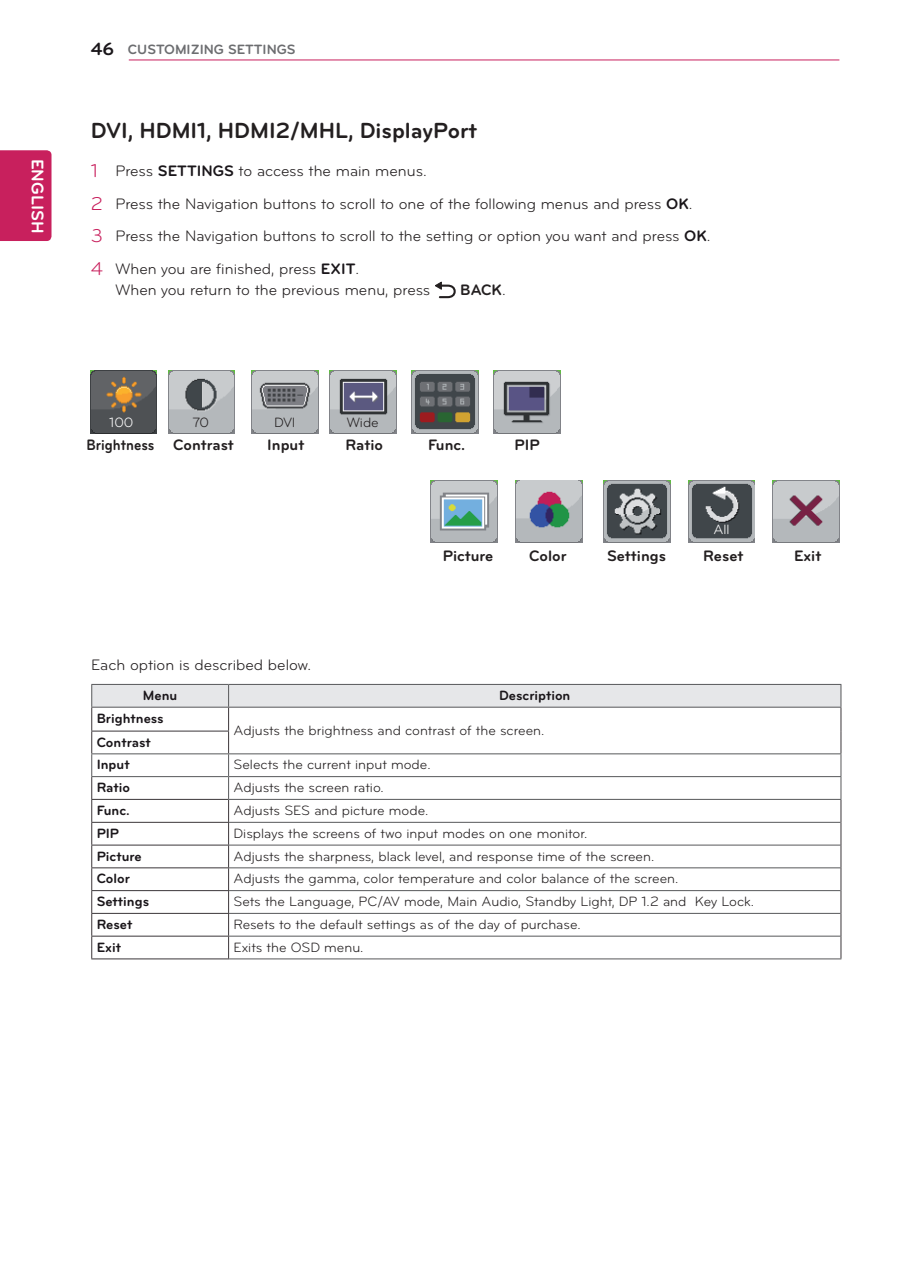
<style>
.page{position:relative;width:906px;height:1278px;background:#fff}
.page>*{position:absolute;margin:0;border:0;box-sizing:border-box;transform-origin:0 0}
.Title-2{font:700 22.75px "Bryant LG";color:#231f20}
.t1{font:700 17.5px "Bryant LG";color:#fff}
._1-Body{font:15.75px/21.3px "Bryant LG";color:#231f20}
.Body{font:700 15.75px "Bryant LG";color:#231f20}
.Body-2{font:15.75px "Bryant LG";color:#231f20}
.Body-3{font:700 15.75px "Bryant LG";color:#231f20;scale:.9 1}
._1-Body-2{font:700 15.75px "Bryant LG";color:#231f20}
.Body-4{font:14px "Bryant LG";color:#231f20}
.Body-5{font:700 14px "Bryant LG";color:#1a161a}
.t2{font:700 14px "Bryant LG";color:#6c6d70}
.Body-Bold-Center{font:700 14px "Bryant LG";color:#1a161a}
.Body-6{font:14px "Bryant LG";color:#fff}
.s1{font-size:18.38px;color:#1a161a}
.s2{font-size:19.25px;color:#c8205d}
.s3{font-weight:700;color:#1a161a}
.s4{font-weight:400}
</style>
<div class="page">
<div style="left:0;top:150px;width:51px;height:91px;background:#c8205d"></div>
<hr style="left:129px;top:60px;width:710px;height:1px;background:#c8205d">
<svg style="left:435px;top:282px;width:21px;height:16px"></svg>
<img style="left:168px;top:371px;width:67px;height:62px">
<img style="left:90px;top:371px;width:67px;height:62px">
<img style="left:494px;top:371px;width:66px;height:62px">
<img style="left:329px;top:371px;width:67px;height:62px">
<img style="left:412px;top:371px;width:66px;height:62px">
<img style="left:252px;top:371px;width:66px;height:62px">
<img style="left:688px;top:480px;width:67px;height:63px">
<img style="left:773px;top:480px;width:66px;height:63px">
<img style="left:430px;top:480px;width:67px;height:63px">
<img style="left:603px;top:480px;width:67px;height:63px">
<img style="left:516px;top:480px;width:66px;height:63px">
<svg style="left:91px;top:684px;width:750px;height:274px"></svg>
<hr style="left:229px;top:776px;width:612px;height:1px;background:#57585a">
<hr style="left:228px;top:799px;width:613px;height:1px;background:#57585a">
<hr style="left:229px;top:822px;width:611px;height:1px;background:#57585a">
<hr style="left:229px;top:845px;width:611px;height:1px;background:#57585a">
<hr style="left:229px;top:867px;width:611px;height:1px;background:#57585a">
<hr style="left:229px;top:890px;width:611px;height:1px;background:#57585a">
<hr style="left:229px;top:913px;width:611px;height:1px;background:#57585a">
<hr style="left:91px;top:958px;width:138px;height:1px;background:#3b3639">
<hr style="left:229px;top:936px;width:611px;height:1px;background:#57585a">
<hr style="left:229px;top:958px;width:612px;height:1px;background:#57585a">
<p class="t1" style="left:49px;top:159px;width:76px;rotate:90deg">ENGLISH</p>
<p class="t2" style="left:91px;top:41px;width:206px"><span class="s1">46</span> CUSTOMIZING SETTINGS</p>
<p class="Title-2" style="left:91px;top:116px;width:388px">DVI, HDMI1, HDMI2/MHL, DisplayPort</p>
<p class="_1-Body" style="left:91px;top:160px;width:337px"><span class="s2">1</span> Press <span class="s3">SETTINGS</span> to access the main menus.</p>
<p class="_1-Body" style="left:91px;top:193px;width:603px"><span class="s2">2</span> Press the Navigation buttons to scroll to one of the following menus and press <span class="s3">OK</span>.</p>
<p class="_1-Body" style="left:91px;top:226px;width:621px"><span class="s2">3</span> Press the Navigation buttons to scroll to the setting or option you want and press <span class="s3">OK</span>.</p>
<p class="_1-Body" style="left:116px;top:258px;width:316px;text-indent:-25px"><span class="s2">4</span> When you are finished, press <span class="s3">EXIT</span>.<br>When you return to the previous menu, press</p>
<p class="_1-Body-2" style="left:460px;top:280px;width:47px">BACK<span class="s4">.</span></p>
<p class="Body-6" style="left:109px;top:414px;width:26px">100</p>
<p class="Body-4" style="left:192px;top:414px;width:18px">70</p>
<p class="Body-4" style="left:274px;top:414px;width:23px">DVI</p>
<p class="Body-4" style="left:347px;top:414px;width:34px">Wide</p>
<p class="Body-3" style="left:87px;top:435px;width:77px">Brightness</p>
<p class="Body" style="left:173px;top:435px;width:62px">Contrast</p>
<p class="Body" style="left:267px;top:435px;width:39px">Input</p>
<p class="Body" style="left:345px;top:435px;width:39px">Ratio</p>
<p class="Body" style="left:428px;top:435px;width:39px">Func.</p>
<p class="Body" style="left:514px;top:435px;width:27px">PIP</p>
<p class="Body-6" style="left:713px;top:521px;width:18px">All</p>
<p class="Body-2" style="left:91px;top:656px;width:221px">Each option is described below.</p>
<p class="Body" style="left:443px;top:546px;width:52px">Picture</p>
<p class="Body" style="left:529px;top:546px;width:39px">Color</p>
<p class="Body" style="left:607px;top:546px;width:60px">Settings</p>
<p class="Body" style="left:703px;top:546px;width:42px">Reset</p>
<p class="Body" style="left:794px;top:546px;width:29px">Exit</p>
<p class="Body-Bold-Center" style="left:143px;top:686px;width:36px">Menu</p>
<p class="Body-Bold-Center" style="left:499px;top:686px;width:73px">Description</p>
<p class="Body-5" style="left:97px;top:709px;width:68px">Brightness</p>
<p class="Body-4" style="left:233px;top:722px;width:312px">Adjusts the brightness and contrast of the screen.</p>
<p class="Body-5" style="left:97px;top:733px;width:56px">Contrast</p>
<p class="Body-5" style="left:97px;top:756px;width:34px">Input</p>
<p class="Body-4" style="left:233px;top:756px;width:199px">Selects the current input mode.</p>
<p class="Body-5" style="left:97px;top:779px;width:35px">Ratio</p>
<p class="Body-4" style="left:233px;top:779px;width:152px">Adjusts the screen ratio.</p>
<p class="Body-5" style="left:97px;top:801px;width:35px">Func.</p>
<p class="Body-4" style="left:233px;top:802px;width:196px">Adjusts SES and picture mode.</p>
<p class="Body-5" style="left:97px;top:824px;width:24px">PIP</p>
<p class="Body-4" style="left:233px;top:825px;width:355px">Displays the screens of two input modes on one monitor.</p>
<p class="Body-5" style="left:97px;top:847px;width:47px">Picture</p>
<p class="Body-4" style="left:233px;top:847px;width:422px">Adjusts the sharpness, black level, and response time of the screen.</p>
<p class="Body-5" style="left:97px;top:870px;width:35px">Color</p>
<p class="Body-4" style="left:233px;top:870px;width:446px">Adjusts the gamma, color temperature and color balance of the screen.</p>
<p class="Body-5" style="left:97px;top:893px;width:54px">Settings</p>
<p class="Body-4" style="left:233px;top:893px;width:522px">Sets the Language, PC/AV mode, Main Audio, Standby Light, DP 1.2 and Key Lock.</p>
<p class="Body-5" style="left:97px;top:915px;width:37px">Reset</p>
<p class="Body-4" style="left:233px;top:916px;width:349px">Resets to the default settings as of the day of purchase.</p>
<p class="Body-5" style="left:97px;top:938px;width:26px">Exit</p>
<p class="Body-4" style="left:233px;top:938px;width:131px">Exits the OSD menu.</p>
</div>
